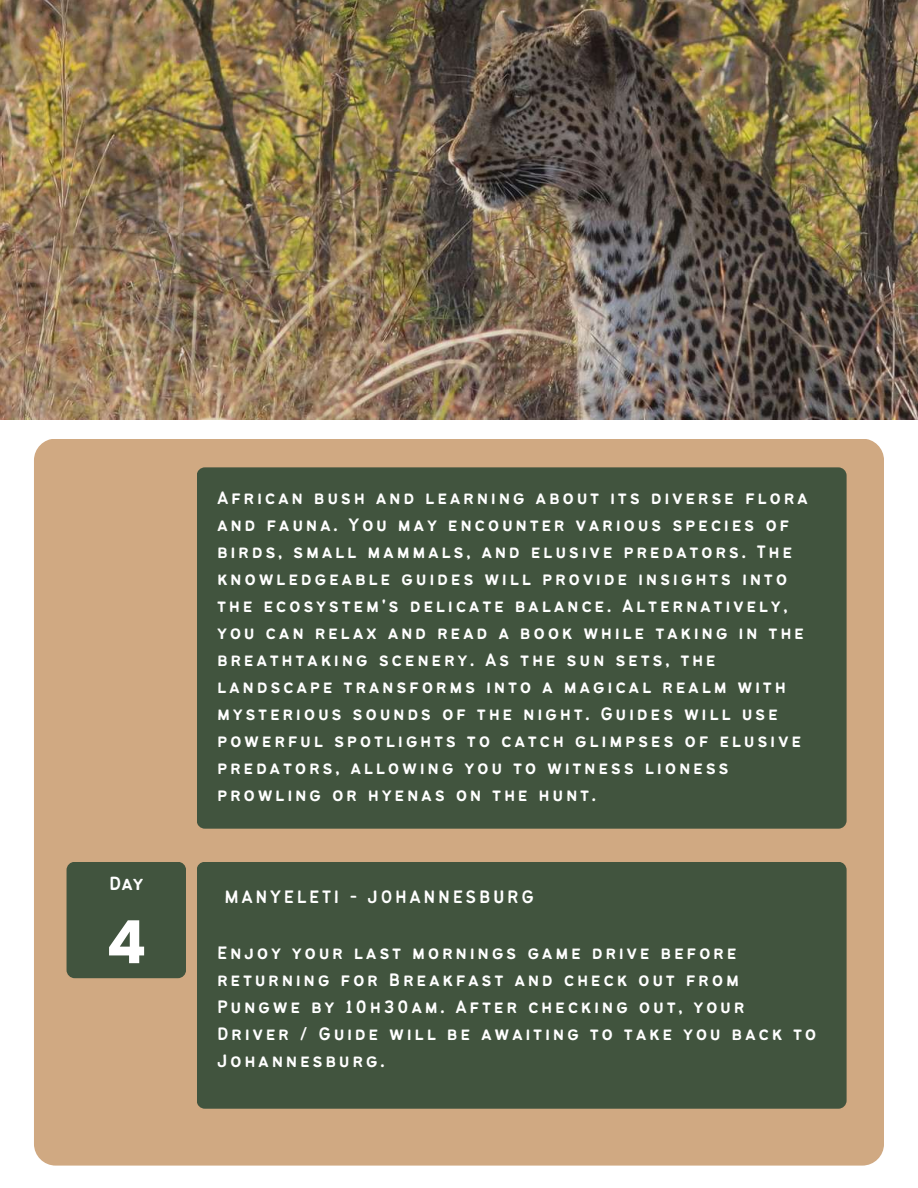
<style>
.page{position:relative;width:918px;height:1188px;background:#fff}
.page>*{position:absolute;margin:0;border:0;box-sizing:border-box;transform-origin:0 0}
.t1{font:700 59.55px "Poppins";color:#fff}
.t2{font:21px "Bantayog";color:#fff}
.t3{font:19.8px/27px "Bantayog";letter-spacing:.13em;color:#fff}
</style>
<div class="page">
<img style="left:0;top:0;width:918px;height:420px">
<div style="left:34px;top:439px;width:850px;height:727px;background:#d0a982;border-radius:22px"></div>
<div style="left:197px;top:467px;width:650px;height:362px;background:#41543e;border-radius:8px"></div>
<div style="left:67px;top:862px;width:119px;height:116px;background:#41543e;border-radius:8px"></div>
<div style="left:197px;top:862px;width:650px;height:247px;background:#41543e;border-radius:8px"></div>
<p class="t2" style="left:109px;top:875px;width:36px">Day</p>
<h1 class="t1" style="left:106px;top:901px;width:42px">4</h1>
<p class="t3" style="left:217px;top:486px;width:593px">African bush and learning about its diverse flora and fauna. You may encounter various species of birds, small mammals, and elusive predators. The knowledgeable guides will provide insights into the ecosystem's delicate balance. Alternatively, you can relax and read a book while taking in the breathtaking scenery. As the sun sets, the landscape transforms into a magical realm with mysterious sounds of the night. Guides will use powerful spotlights to catch glimpses of elusive predators, allowing you to witness lioness prowling or hyenas on the hunt.</p>
<p class="t3" style="left:225px;top:884px;width:311px">MANYELETI - JOHANNESBURG</p>
<p class="t3" style="left:217px;top:940px;width:601px">Enjoy your last mornings game drive before returning for Breakfast and check out from Pungwe by 10h30am. After checking out, your Driver / Guide will be awaiting to take you back to Johannesburg.</p>
</div>
